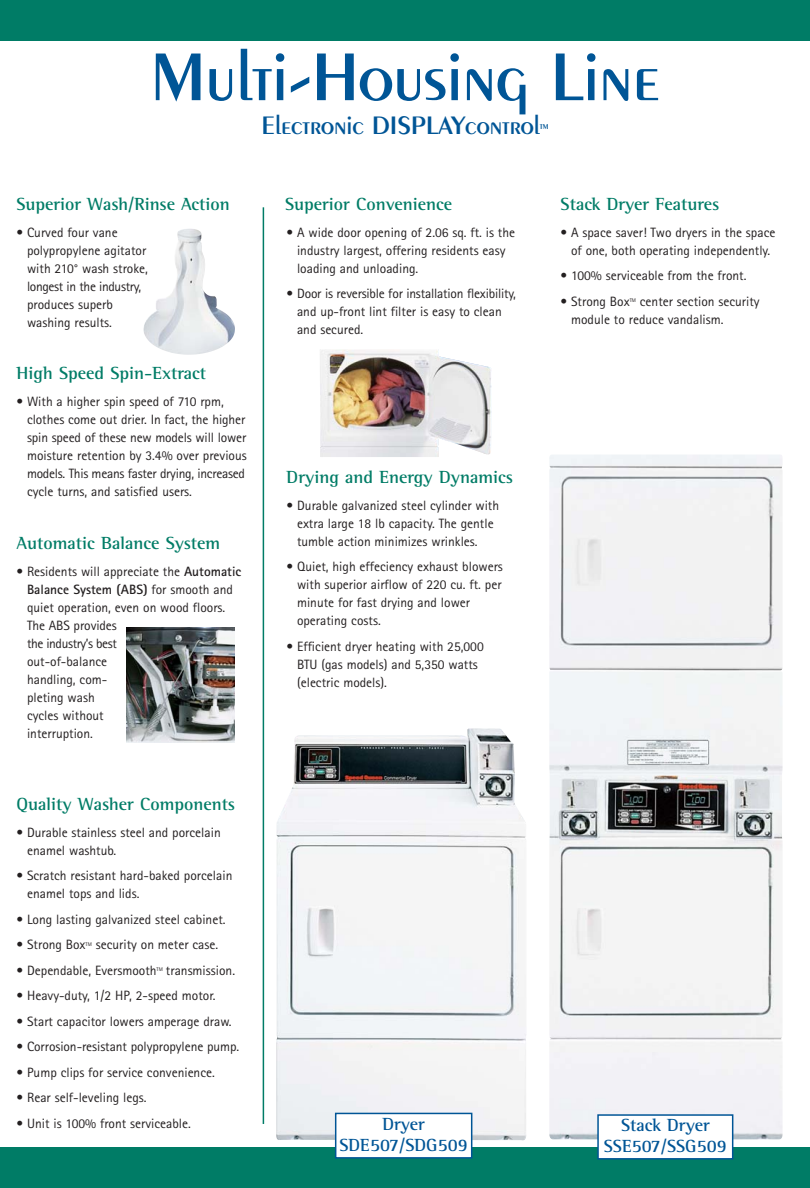
<style>
.page{position:relative;width:810px;height:1188px;background:#fff}
.page>*{position:absolute;margin:0;border:0;box-sizing:border-box;transform-origin:0 0}
.t1{font:600 72px "Peignot";color:#005596}
.t2{font:600 27px "Peignot";color:#005596}
.t3{font:700 18px "Rotis Semi Serif";color:#007c66}
.t4{font:700 18px/21px "Rotis Semi Serif";color:#005596;text-align:center}
.t5{font:13.5px/18px "Rotis Sans Serif";color:#231f20}
.t6{font:600 7.5px "Peignot";color:#005596}
.t7{font:5.25px "Rotis Sans Serif";color:#231f20}
.s1{font-weight:700}
</style>
<div class="page">
<div style="left:0;top:0;width:810px;height:40px;background:#007c66"></div>
<div style="left:0;top:1148px;width:810px;height:40px;background:#007c66"></div>
<img style="left:549px;top:455px;width:234px;height:684px">
<img style="left:276px;top:728px;width:250px;height:412px">
<div style="left:336px;top:1113px;width:136px;height:45px;background:#fff"></div>
<div style="left:335px;top:1113px;width:137px;height:46px;border:2px solid #005596"></div>
<div style="left:598px;top:1115px;width:135px;height:44px;background:#fff"></div>
<div style="left:597px;top:1114px;width:136px;height:46px;border:2px solid #005596"></div>
<hr style="left:263px;top:207px;width:1px;height:917px;background:#007c66">
<img style="left:143px;top:234px;width:92px;height:121px">
<img style="left:127px;top:627px;width:107px;height:115px">
<img style="left:320px;top:349px;width:172px;height:108px">
<h1 class="t1" style="left:151px;top:49px;width:510px">Multi-Housing Line</h1>
<h2 class="t2" style="left:262px;top:115px;width:280px">Electronic DISPLAYcontrol</h2>
<p class="t6" style="left:540px;top:124px;width:10px">TM</p>
<h3 class="t3" style="left:17px;top:197px;width:215px">Superior Wash/Rinse Action</h3>
<p class="t5" style="left:27px;top:224px;width:122px;text-indent:-11px">• Curved four vane polypropylene agitator with 210° wash stroke, longest in the industry, produces superb washing results.</p>
<h3 class="t3" style="left:17px;top:367px;width:191px">High Speed Spin-Extract</h3>
<p class="t5" style="left:27px;top:394px;width:221px;text-indent:-11px">• With a higher spin speed of 710 rpm, clothes come out drier. In fact, the higher spin speed of these new models will lower moisture retention by 3.4% over previous models. This means faster drying, increased cycle turns, and satisfied users.</p>
<h3 class="t3" style="left:17px;top:536px;width:205px">Automatic Balance System</h3>
<p class="t5" style="left:27px;top:563px;width:216px;text-indent:-11px">• Residents will appreciate the <span class="s1">Automatic<br>Balance System (ABS)</span> for smooth and quiet operation, even on wood floors.<br>The ABS provides<br>the industry’s best<br>out-of-balance<br>handling, com-<br>pleting wash<br>cycles without<br>interruption.</p>
<h3 class="t3" style="left:17px;top:797px;width:220px">Quality Washer Components</h3>
<p class="t5" style="left:27px;top:824px;width:195px;text-indent:-11px">• Durable stainless steel and porcelain enamel washtub.</p>
<p class="t5" style="left:27px;top:868px;width:207px;text-indent:-11px">• Scratch resistant hard-baked porcelain enamel tops and lids.</p>
<p class="t5" style="left:17px;top:911px;width:211px">• Long lasting galvanized steel cabinet.</p>
<p class="t5" style="left:17px;top:937px;width:71px">• Strong Box</p>
<p class="t7" style="left:86px;top:942px;width:8px">TM</p>
<p class="t5" style="left:96px;top:937px;width:124px">security on meter case.</p>
<p class="t5" style="left:17px;top:962px;width:142px">• Dependable, Eversmooth</p>
<p class="t7" style="left:157px;top:967px;width:8px">TM</p>
<p class="t5" style="left:166px;top:962px;width:71px">transmission.</p>
<p class="t5" style="left:17px;top:988px;width:201px">• Heavy-duty, 1/2 HP, 2-speed motor.</p>
<p class="t5" style="left:17px;top:1013px;width:217px">• Start capacitor lowers amperage draw.</p>
<p class="t5" style="left:17px;top:1039px;width:224px">• Corrosion-resistant polypropylene pump.</p>
<p class="t5" style="left:17px;top:1064px;width:200px">• Pump clips for service convenience.</p>
<p class="t5" style="left:17px;top:1090px;width:132px">• Rear self-leveling legs.</p>
<p class="t5" style="left:17px;top:1115px;width:176px">• Unit is 100% front serviceable.</p>
<h3 class="t3" style="left:285px;top:197px;width:169px">Superior Convenience</h3>
<p class="t5" style="left:297px;top:225px;width:220px;text-indent:-10px">• A wide door opening of 2.06 sq. ft. is the industry largest, offering residents easy loading and unloading.</p>
<p class="t5" style="left:297px;top:286px;width:221px;text-indent:-10px">• Door is reversible for installation flexibility, and up-front lint filter is easy to clean and secured.</p>
<h3 class="t3" style="left:561px;top:197px;width:160px">Stack Dryer Features</h3>
<p class="t5" style="left:561px;top:225px;width:216px;text-align:center">• A space saver! Two dryers in the space of one, both operating independently.</p>
<p class="t5" style="left:561px;top:268px;width:187px">• 100% serviceable from the front.</p>
<p class="t5" style="left:561px;top:294px;width:71px">• Strong Box</p>
<p class="t7" style="left:630px;top:299px;width:8px">TM</p>
<p class="t5" style="left:571px;top:294px;width:190px;text-indent:69px">center section security module to reduce vandalism.</p>
<h3 class="t3" style="left:287px;top:470px;width:228px">Drying and Energy Dynamics</h3>
<p class="t5" style="left:297px;top:498px;width:204px;text-indent:-10px">• Durable galvanized steel cylinder with extra large 18 lb capacity. The gentle tumble action minimizes wrinkles.</p>
<p class="t5" style="left:297px;top:559px;width:207px;text-indent:-10px">• Quiet, high effeciency exhaust blowers with superior airflow of 220 cu. ft. per minute for fast drying and lower operating costs.</p>
<p class="t5" style="left:297px;top:639px;width:188px;text-indent:-10px">• Efficient dryer heating with 25,000<br>BTU (gas models) and 5,350 watts (electric models).</p>
<h3 class="t4" style="left:340px;top:1115px;width:130px">Dryer<br>SDE507/SDG509</h3>
<h3 class="t4" style="left:604px;top:1116px;width:124px">Stack Dryer<br>SSE507/SSG509</h3>
</div>
